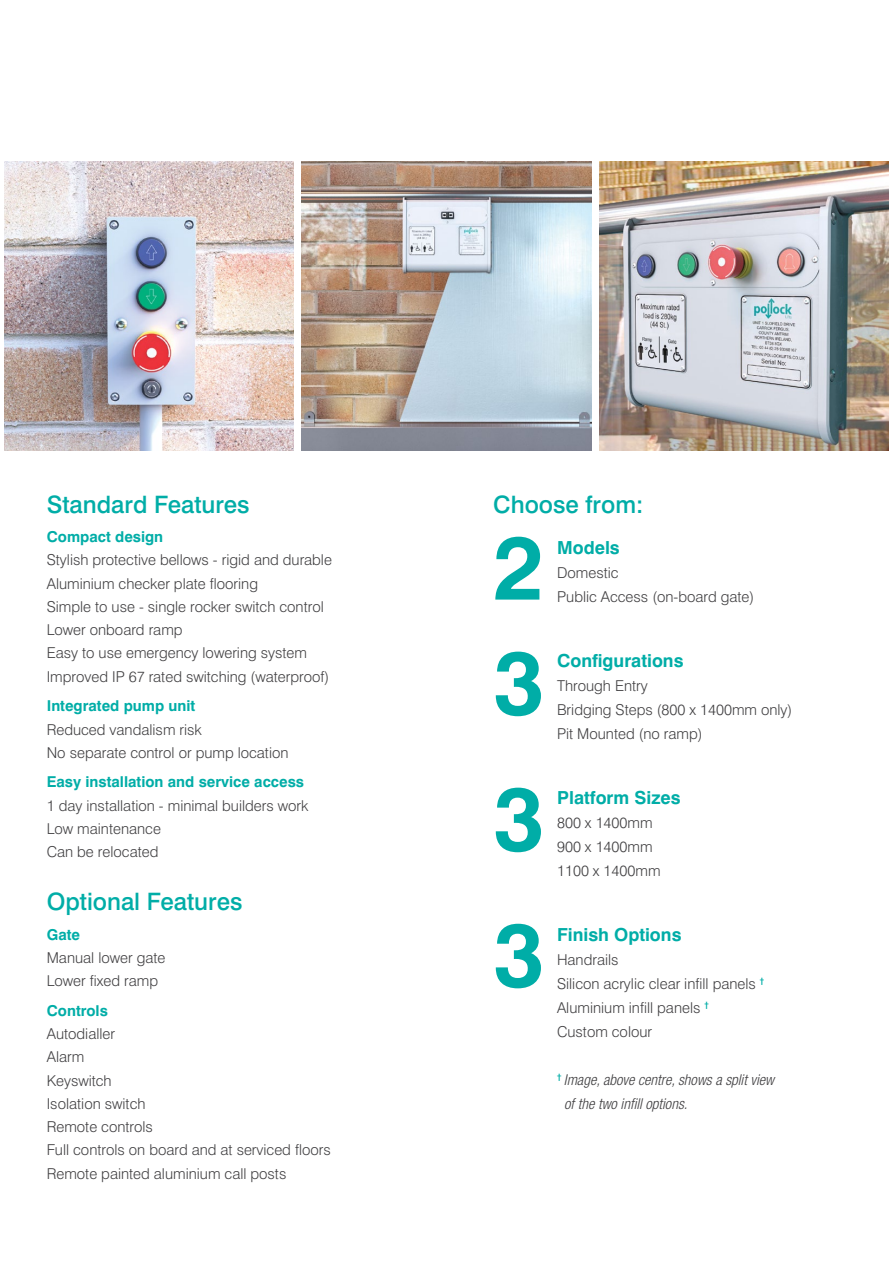
<style>
.page{position:relative;width:893px;height:1263px;background:#fff}
.page>*{position:absolute;margin:0;border:0;box-sizing:border-box;transform-origin:0 0}
.t1{font:700 90px/114.9px "Swiss 721 BT";color:#00ada7}
.t2{font:500 24px "Swiss 721 BT";color:#00ada7}
.t3{font:700 18px "Swiss 721 BT";color:#00ada7}
.t4{font:300 15px/23.2px "Swiss 721 BT";color:#414042}
.t5{font:700 15px "Swiss 721 BT";color:#00ada7}
.t6{font:italic 300 condensed 15px/24px "Helvetica Neue";color:#414042}
</style>
<div class="page">
<img style="left:4px;top:162px;width:289px;height:289px">
<img style="left:302px;top:162px;width:289px;height:289px">
<img style="left:600px;top:162px;width:289px;height:289px">
<h2 class="t2" style="left:47px;top:489px;width:204px">Standard Features</h2>
<p class="t5" style="left:47px;top:528px;width:118px">Compact design</p>
<p class="t4" style="left:47px;top:548px;width:287px">Stylish protective bellows - rigid and durable Aluminium checker plate flooring<br>Simple to use - single rocker switch control Lower onboard ramp<br>Easy to use emergency lowering system Improved IP 67 rated switching (waterproof)</p>
<p class="t5" style="left:47px;top:697px;width:150px">Integrated pump unit</p>
<p class="t4" style="left:47px;top:717px;width:243px">Reduced vandalism risk<br>No separate control or pump location</p>
<p class="t5" style="left:47px;top:773px;width:259px">Easy installation and service access</p>
<p class="t4" style="left:47px;top:794px;width:263px">1 day installation - minimal builders work<br>Low maintenance<br>Can be relocated</p>
<h2 class="t2" style="left:47px;top:887px;width:197px">Optional Features</h2>
<p class="t5" style="left:47px;top:925px;width:35px">Gate</p>
<p class="t4" style="left:47px;top:946px;width:120px">Manual lower gate<br>Lower fixed ramp</p>
<p class="t5" style="left:47px;top:1001px;width:63px">Controls</p>
<p class="t4" style="left:47px;top:1022px;width:285px">Autodialler<br>Alarm<br>Keyswitch<br>Isolation switch<br>Remote controls<br>Full controls on board and at serviced floors<br>Remote painted aluminium call posts</p>
<h2 class="t2" style="left:493px;top:489px;width:152px">Choose from:</h2>
<p class="t3" style="left:557px;top:536px;width:64px">Models</p>
<p class="t4" style="left:557px;top:560px;width:199px;line-height:24px">Domestic<br>Public Access (on-board gate)</p>
<h1 class="t1" style="left:493px;top:509px;width:53px">2<br>3</h1>
<p class="t3" style="left:557px;top:649px;width:128px">Configurations</p>
<p class="t4" style="left:557px;top:673px;width:237px;line-height:24px">Through Entry<br>Bridging Steps (800 x 1400mm only)<br>Pit Mounted (no ramp)</p>
<h1 class="t1" style="left:493px;top:760px;width:53px">3</h1>
<p class="t3" style="left:557px;top:786px;width:125px">Platform Sizes</p>
<p class="t4" style="left:557px;top:810px;width:105px;line-height:24px">800 x 1400mm<br>900 x 1400mm<br>1100 x 1400mm</p>
<h1 class="t1" style="left:493px;top:896px;width:53px">3</h1>
<p class="t3" style="left:557px;top:923px;width:126px">Finish Options</p>
<p class="t4" style="left:557px;top:947px;width:209px;line-height:24px">Handrails<br>Silicon acrylic clear infill panels <sup>†<br></sup>Aluminium infill panels <sup>†<br></sup>Custom colour</p>
<p class="t6" style="left:564px;top:1067px;width:211px;text-indent:-7px"><sup>†</sup> Image, above centre, shows a split view of the two infill options.</p>
</div>
